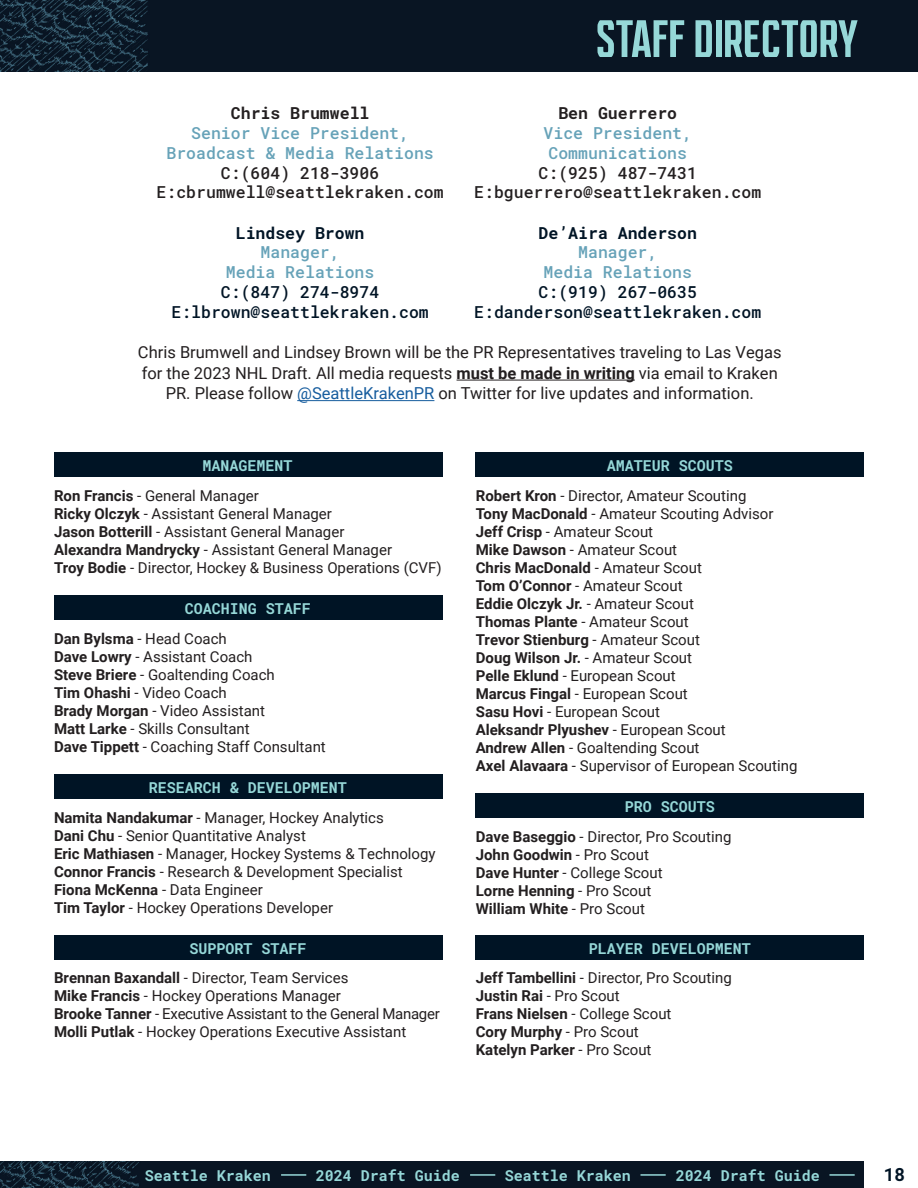
<style>
.page{position:relative;width:918px;height:1188px;background:#fff}
.page>*{position:absolute;margin:0;border:0;box-sizing:border-box;transform-origin:0 0}
.t1{font:condensed 52.5px "Kraken Display BG";color:#96d8d8}
.t2{font:700 18px "Roboto Mono";color:#001425}
.t3{font:16.5px/20.5px "Roboto";color:#231f20;text-align:center}
.t4{font:500 16.5px "Roboto Mono";color:#66a2b8}
.t5{font:500 16.5px "Roboto Mono";color:#231f20}
.t6{font:500 16.5px "Roboto Mono";color:#001425}
.t7{font:700 16.5px "Roboto Mono";color:#001425}
.t8{font:700 16.5px "Roboto Mono";color:#231f20}
.t9{font:15px "Roboto";color:#231f20}
.t10{font:700 15px "Roboto";color:#231f20}
.t11{font:700 15px "Roboto Mono";color:#96d8d8}
.t12{font:15px "Roboto";letter-spacing:-.02em;color:#231f20}
.s1{font-weight:700}
.s2{color:#175d9e}
.s3{font-weight:400}
</style>
<div class="page">
<img style="left:0;top:0;width:918px;height:72px">
<img style="left:0;top:1161px;width:864px;height:27px">
<hr style="left:281px;top:1174px;width:25px;height:2px;background:#96d8d8">
<hr style="left:470px;top:1174px;width:25px;height:2px;background:#96d8d8">
<hr style="left:640px;top:1174px;width:26px;height:2px;background:#96d8d8">
<hr style="left:830px;top:1174px;width:25px;height:2px;background:#96d8d8">
<hr style="left:457px;top:380px;width:178px;height:1px;background:#231f20">
<hr style="left:297px;top:400px;width:137px;height:1px;background:#175d9e">
<div style="left:54px;top:452px;width:388px;height:25px;background:#001425"></div>
<div style="left:54px;top:595px;width:388px;height:24px;background:#001425"></div>
<div style="left:54px;top:774px;width:388px;height:24px;background:#001425"></div>
<div style="left:54px;top:935px;width:388px;height:24px;background:#001425"></div>
<div style="left:476px;top:452px;width:388px;height:25px;background:#001425"></div>
<div style="left:476px;top:793px;width:388px;height:24px;background:#001425"></div>
<div style="left:476px;top:935px;width:388px;height:24px;background:#001425"></div>
<p class="t8" style="left:231px;top:102px;width:140px">Chris Brumwell</p>
<p class="t4" style="left:191px;top:122px;width:219px">Senior Vice President,</p>
<p class="t4" style="left:167px;top:141px;width:269px">Broadcast &amp; Media Relations</p>
<p class="t5" style="left:221px;top:161px;width:160px">C:(604) 218-3906</p>
<p class="t5" style="left:157px;top:181px;width:289px">E:cbrumwell@seattlekraken.com</p>
<p class="t7" style="left:236px;top:221px;width:130px">Lindsey Brown</p>
<p class="t4" style="left:261px;top:241px;width:81px">Manager,</p>
<p class="t4" style="left:226px;top:261px;width:150px">Media Relations</p>
<p class="t6" style="left:221px;top:281px;width:160px">C:(847) 274-8974</p>
<p class="t6" style="left:171px;top:300px;width:259px">E:lbrown@seattlekraken.com</p>
<p class="t1" style="left:596px;top:12px;width:264px">STAFF DIRECTORY</p>
<p class="t8" style="left:558px;top:102px;width:120px">Ben Guerrero</p>
<p class="t4" style="left:544px;top:122px;width:150px">Vice President,</p>
<p class="t4" style="left:549px;top:141px;width:140px">Communications</p>
<p class="t5" style="left:539px;top:161px;width:160px">C:(925) 487-7431</p>
<p class="t5" style="left:474px;top:181px;width:289px">E:bguerrero@seattlekraken.com</p>
<p class="t7" style="left:539px;top:221px;width:160px">De’Aira Anderson</p>
<p class="t4" style="left:578px;top:241px;width:81px">Manager,</p>
<p class="t4" style="left:544px;top:261px;width:150px">Media Relations</p>
<p class="t6" style="left:539px;top:281px;width:160px">C:(919) 267-0635</p>
<p class="t6" style="left:474px;top:300px;width:289px">E:danderson@seattlekraken.com</p>
<p class="t3" style="left:138px;top:342px;width:645px">Chris Brumwell and Lindsey Brown will be the PR Representatives traveling to Las Vegas for the 2023 NHL Draft. All media requests <span class="s1">must be made in writing</span> via email to Kraken<br>PR. Please follow <span class="s2">@SeattleKrakenPR</span> on Twitter for live updates and information.</p>
<p class="t11" style="left:202px;top:455px;width:91px">MANAGEMENT</p>
<p class="t9" style="left:54px;top:485px;width:206px"><span class="s1">Ron Francis</span> - General Manager</p>
<p class="t9" style="left:54px;top:503px;width:279px"><span class="s1">Ricky Olczyk</span> - Assistant General Manager</p>
<p class="t9" style="left:54px;top:521px;width:292px"><span class="s1">Jason Botterill</span> - Assistant General Manager</p>
<p class="t9" style="left:54px;top:539px;width:340px"><span class="s1">Alexandra Mandrycky</span> - Assistant General Manager</p>
<p class="t9" style="left:54px;top:557px;width:389px"><span class="s1">Troy Bodie</span> - Director, Hockey &amp; Business Operations (CVF)</p>
<p class="t11" style="left:185px;top:598px;width:127px">COACHING STAFF</p>
<p class="t9" style="left:54px;top:628px;width:174px"><span class="s1">Dan Bylsma</span> - Head Coach</p>
<p class="t9" style="left:54px;top:646px;width:200px"><span class="s1">Dave Lowry</span> - Assistant Coach</p>
<p class="t9" style="left:54px;top:664px;width:222px"><span class="s1">Steve Briere</span> - Goaltending Coach</p>
<p class="t9" style="left:54px;top:682px;width:174px"><span class="s1">Tim Ohashi</span> - Video Coach</p>
<p class="t9" style="left:54px;top:700px;width:213px"><span class="s1">Brady Morgan</span> - Video Assistant</p>
<p class="t9" style="left:54px;top:718px;width:197px"><span class="s1">Matt Larke</span> - Skills Consultant</p>
<p class="t9" style="left:54px;top:736px;width:273px"><span class="s1">Dave Tippett</span> - Coaching Staff Consultant</p>
<p class="t11" style="left:149px;top:777px;width:200px">RESEARCH &amp; DEVELOPMENT</p>
<p class="t9" style="left:54px;top:807px;width:331px"><span class="s1">Namita Nandakumar</span> - Manager, Hockey Analytics</p>
<p class="t9" style="left:54px;top:825px;width:253px"><span class="s1">Dani Chu</span> - Senior Quantitative Analyst</p>
<p class="t9" style="left:54px;top:843px;width:383px"><span class="s1">Eric Mathiasen</span> - Manager, Hockey Systems &amp; Technology</p>
<p class="t9" style="left:54px;top:861px;width:350px"><span class="s1">Connor Francis</span> - Research &amp; Development Specialist</p>
<p class="t9" style="left:54px;top:879px;width:210px"><span class="s1">Fiona McKenna</span> - Data Engineer</p>
<p class="t9" style="left:54px;top:897px;width:281px"><span class="s1">Tim Taylor</span> - Hockey Operations Developer</p>
<p class="t11" style="left:189px;top:938px;width:118px">SUPPORT STAFF</p>
<p class="t9" style="left:54px;top:968px;width:296px"><span class="s1">Brennan Baxandall</span> - Director, Team Services</p>
<p class="t9" style="left:54px;top:986px;width:288px"><span class="s1">Mike Francis</span> - Hockey Operations Manager</p>
<p class="t12" style="left:54px;top:1004px;width:387px"><span class="s1">Brooke Tanner</span> - Executive Assistant to the General Manager</p>
<p class="t9" style="left:54px;top:1022px;width:354px"><span class="s1">Molli Putlak</span> - Hockey Operations Executive Assistant</p>
<p class="t11" style="left:607px;top:455px;width:127px">AMATEUR SCOUTS</p>
<p class="t9" style="left:476px;top:485px;width:272px"><span class="s1">Robert Kron</span> - Director, Amateur Scouting</p>
<p class="t9" style="left:476px;top:503px;width:299px"><span class="s1">Tony MacDonald</span> - Amateur Scouting Advisor</p>
<p class="t9" style="left:476px;top:521px;width:179px"><span class="s1">Jeff Crisp</span> - Amateur Scout</p>
<p class="t9" style="left:476px;top:539px;width:203px"><span class="s1">Mike Dawson</span> - Amateur Scout</p>
<p class="t10" style="left:476px;top:557px;width:228px">Chris MacDonald <span class="s3">- Amateur Scout</span></p>
<p class="t9" style="left:476px;top:575px;width:208px"><span class="s1">Tom O’Connor</span> - Amateur Scout</p>
<p class="t10" style="left:476px;top:593px;width:220px">Eddie Olczyk Jr. <span class="s3">- Amateur Scout</span></p>
<p class="t9" style="left:476px;top:611px;width:214px"><span class="s1">Thomas Plante</span> - Amateur Scout</p>
<p class="t10" style="left:476px;top:629px;width:226px">Trevor Stienburg <span class="s3">- Amateur Scout</span></p>
<p class="t10" style="left:476px;top:647px;width:218px">Doug Wilson Jr. <span class="s3">- Amateur Scout</span></p>
<p class="t9" style="left:476px;top:665px;width:201px"><span class="s1">Pelle Eklund</span> - European Scout</p>
<p class="t9" style="left:476px;top:683px;width:214px"><span class="s1">Marcus Fingal</span> - European Scout</p>
<p class="t9" style="left:476px;top:701px;width:186px"><span class="s1">Sasu Hovi</span> - European Scout</p>
<p class="t10" style="left:476px;top:719px;width:251px">Aleksandr Plyushev <span class="s3">- European Scout</span></p>
<p class="t9" style="left:476px;top:737px;width:225px"><span class="s1">Andrew Allen</span> - Goaltending Scout</p>
<p class="t9" style="left:476px;top:755px;width:323px"><span class="s1">Axel Alavaara</span> - Supervisor of European Scouting</p>
<p class="t11" style="left:625px;top:796px;width:91px">PRO SCOUTS</p>
<p class="t9" style="left:476px;top:826px;width:257px"><span class="s1">Dave Baseggio</span> - Director, Pro Scouting</p>
<p class="t10" style="left:476px;top:844px;width:175px">John Goodwin <span class="s3">- Pro Scout</span></p>
<p class="t9" style="left:476px;top:862px;width:188px"><span class="s1">Dave Hunter</span> - College Scout</p>
<p class="t10" style="left:476px;top:880px;width:177px">Lorne Henning <span class="s3">- Pro Scout</span></p>
<p class="t10" style="left:476px;top:898px;width:171px">William White <span class="s3">- Pro Scout</span></p>
<p class="t11" style="left:589px;top:938px;width:163px">PLAYER DEVELOPMENT</p>
<p class="t9" style="left:476px;top:968px;width:257px"><span class="s1">Jeff Tambellini</span> - Director, Pro Scouting</p>
<p class="t10" style="left:476px;top:986px;width:145px">Justin Rai <span class="s3">- Pro Scout</span></p>
<p class="t9" style="left:476px;top:1004px;width:197px"><span class="s1">Frans Nielsen</span> - College Scout</p>
<p class="t10" style="left:476px;top:1022px;width:165px">Cory Murphy <span class="s3">- Pro Scout</span></p>
<p class="t10" style="left:476px;top:1040px;width:177px">Katelyn Parker <span class="s3">- Pro Scout</span></p>
<p class="t11" style="left:145px;top:1165px;width:128px">Seattle Kraken</p>
<p class="t11" style="left:316px;top:1165px;width:146px">2024 Draft Guide</p>
<p class="t11" style="left:505px;top:1165px;width:128px">Seattle Kraken</p>
<p class="t11" style="left:676px;top:1165px;width:145px">2024 Draft Guide</p>
<p class="t2" style="left:884px;top:1161px;width:23px">18</p>
</div>
